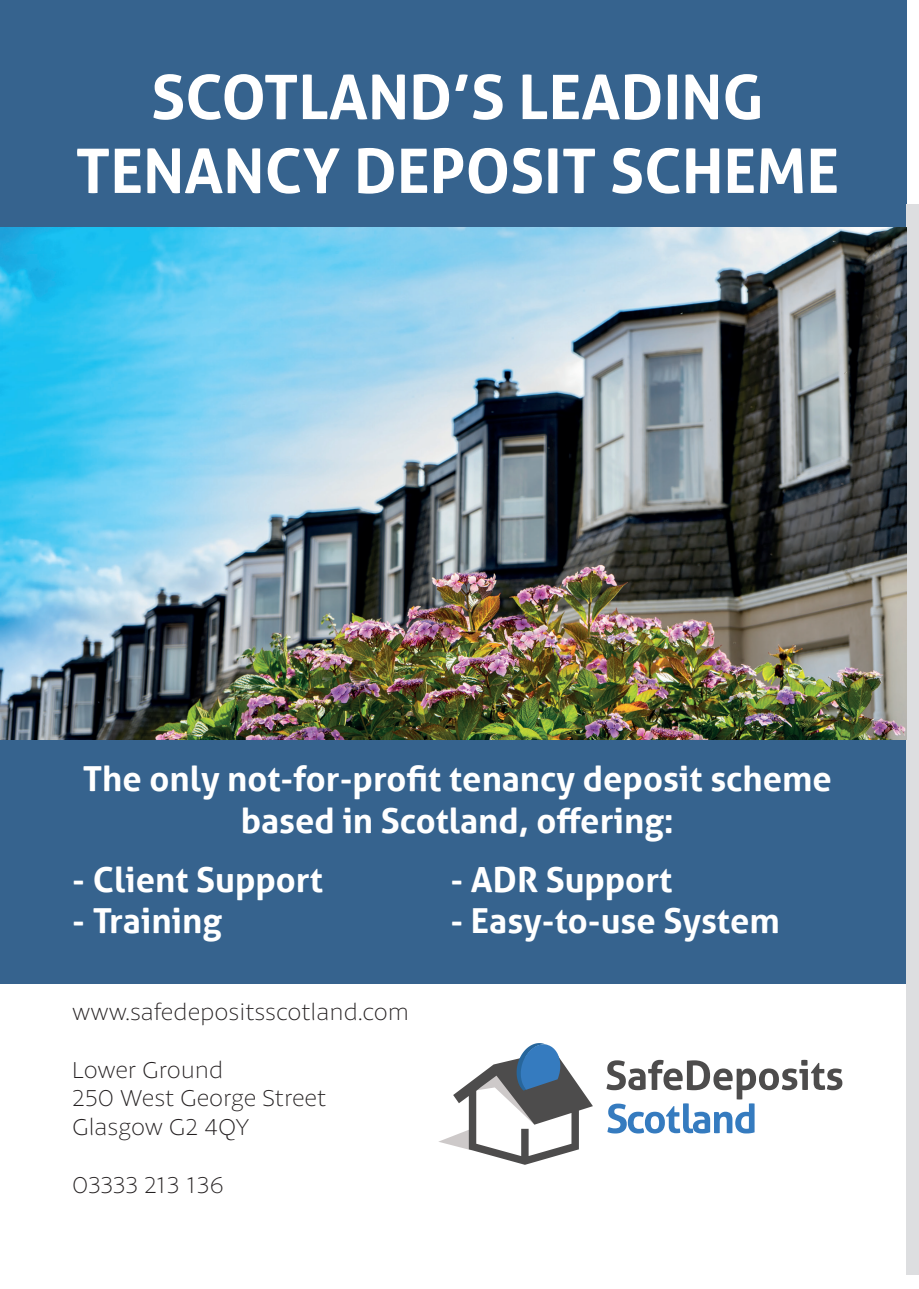
<style>
.page{position:relative;width:919px;height:1289px;background:#fff}
.page>*{position:absolute;margin:0;border:0;box-sizing:border-box;transform-origin:0 0}
.t1{font:700 61.5px "Aller";color:#fff}
.t2{font:700 34.5px "Aller";color:#fff}
.t3{font:100 24px "Petala Pro";color:#231f20}
</style>
<div class="page">
<div style="left:0;top:1px;width:906px;height:983px;background:#36638e"></div>
<svg style="left:438px;top:1043px;width:155px;height:121px"></svg>
<svg style="left:606px;top:1059px;width:236px;height:74px"></svg>
<div style="left:906px;top:204px;width:12px;height:1070px;background:#dddee0"></div>
<img style="left:0;top:227px;width:906px;height:512px">
<p class="t1" style="left:151px;top:59px;width:613px">SCOTLAND’S LEADING</p>
<p class="t1" style="left:76px;top:133px;width:765px">TENANCY DEPOSIT SCHEME</p>
<p class="t2" style="left:83px;top:757px;width:750px">The only not-for-profit tenancy deposit scheme</p>
<p class="t2" style="left:241px;top:799px;width:434px">based in Scotland, offering:</p>
<p class="t2" style="left:72px;top:858px;width:252px">- Client Support</p>
<p class="t2" style="left:450px;top:858px;width:223px">- ADR Support</p>
<p class="t2" style="left:72px;top:899px;width:151px">- Training</p>
<p class="t2" style="left:450px;top:899px;width:331px">- Easy-to-use System</p>
<p class="t3" style="left:72px;top:998px;width:338px">www.safedepositsscotland.com</p>
<p class="t3" style="left:72px;top:1056px;width:153px">Lower Ground</p>
<p class="t3" style="left:72px;top:1085px;width:255px">250 West George Street</p>
<p class="t3" style="left:72px;top:1113px;width:178px">Glasgow G2 4QY</p>
<p class="t3" style="left:72px;top:1171px;width:153px">03333 213 136</p>
</div>
